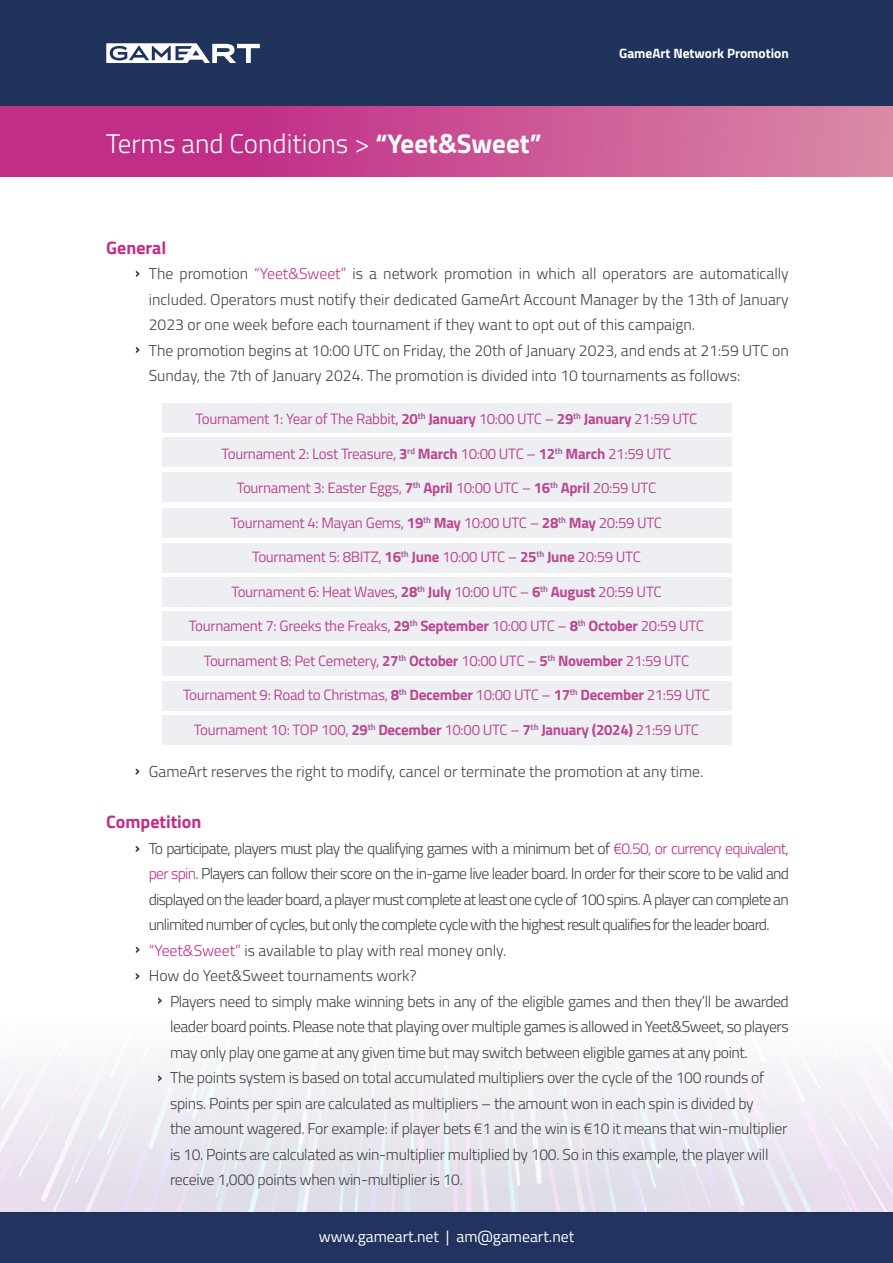
<style>
.page{position:relative;width:893px;height:1263px;background:#fff}
.page>*{position:absolute;margin:0;border:0;box-sizing:border-box;transform-origin:0 0}
.t1{font:300 27px "Titillium Web";color:#fff}
.t2{font:700 18px "Titillium Web";color:#c12e88}
.t3{font:300 15.75px/25.5px "Titillium Web";letter-spacing:-.02em;color:#424142}
.t4{font:300 15.75px/25.5px "Titillium Web";color:#424142}
.t5{font:300 15.75px/25.5px "Titillium Web";letter-spacing:-.05em;color:#424142}
.t6{font:15.75px "Titillium Web";color:#fff}
.t7{font:15px "Titillium Web";letter-spacing:-.02em;color:#c12e88}
.t8{font:700 13.5px "Titillium Web";color:#fff}
.s1{font-weight:700}
.s2{color:#c12e88}
</style>
<div class="page">
<div style="left:0;top:0;width:893px;height:106px;background:#1f335c"></div>
<svg style="left:106px;top:43px;width:154px;height:20px"></svg>
<div style="left:0;top:1212px;width:893px;height:51px;background:#21335e"></div>
<img style="left:1px;top:741px;width:892px;height:471px">
<svg style="left:0;top:106px;width:893px;height:71px;background:#ca4f93"></svg>
<svg style="left:136px;top:270px;width:3px;height:7px"></svg>
<svg style="left:136px;top:347px;width:3px;height:6px"></svg>
<svg style="left:136px;top:768px;width:3px;height:7px"></svg>
<svg style="left:136px;top:846px;width:3px;height:6px"></svg>
<svg style="left:136px;top:946px;width:3px;height:7px"></svg>
<svg style="left:136px;top:973px;width:3px;height:7px"></svg>
<svg style="left:158px;top:997px;width:4px;height:7px"></svg>
<svg style="left:158px;top:1075px;width:4px;height:7px"></svg>
<div style="left:162px;top:404px;width:569px;height:29px;background:#edeff2"></div>
<div style="left:162px;top:438px;width:569px;height:29px;background:#edeff2"></div>
<div style="left:162px;top:473px;width:569px;height:29px;background:#edeff2"></div>
<div style="left:162px;top:611px;width:569px;height:29px;background:#edeff2"></div>
<div style="left:162px;top:508px;width:569px;height:29px;background:#edeff2"></div>
<div style="left:162px;top:646px;width:569px;height:29px;background:#edeff2"></div>
<div style="left:162px;top:543px;width:569px;height:29px;background:#edeff2"></div>
<div style="left:162px;top:681px;width:569px;height:29px;background:#edeff2"></div>
<div style="left:162px;top:577px;width:569px;height:29px;background:#edeff2"></div>
<div style="left:162px;top:715px;width:569px;height:29px;background:#edeff2"></div>
<h1 class="t1" style="left:106px;top:124px;width:437px">Terms and Conditions &gt; <span class="s1">“Yeet&amp;Sweet”</span></h1>
<p class="t8" style="left:619px;top:43px;width:171px">GameArt Network Promotion</p>
<p class="t2" style="left:106px;top:234px;width:62px">General</p>
<p class="t4" style="left:149px;top:260px;width:641px">The promotion <span class="s2">“Yeet&amp;Sweet”</span> is a network promotion in which all operators are automatically included. Operators must notify their dedicated GameArt Account Manager by the 13th of January 2023 or one week before each tournament if they want to opt out of this campaign.<br>The promotion begins at 10:00 UTC on Friday, the 20th of January 2023, and ends at 21:59 UTC on Sunday, the 7th of January 2024. The promotion is divided into 10 tournaments as follows:</p>
<p class="t7" style="left:195px;top:408px;width:503px">Tournament 1: Year of The Rabbit, <span class="s1">20</span><sup>th</sup> <span class="s1">January</span> 10:00 UTC – <span class="s1">29</span><sup>th</sup> <span class="s1">January</span> 21:59 UTC</p>
<p class="t7" style="left:222px;top:442px;width:451px">Tournament 2: Lost Treasure, <span class="s1">3</span><sup>rd</sup> <span class="s1">March</span> 10:00 UTC – <span class="s1">12</span><sup>th</sup> <span class="s1">March</span> 21:59 UTC</p>
<p class="t7" style="left:237px;top:477px;width:421px">Tournament 3: Easter Eggs, <span class="s1">7</span><sup>th</sup> <span class="s1">April</span> 10:00 UTC – <span class="s1">16</span><sup>th</sup> <span class="s1">April</span> 20:59 UTC</p>
<p class="t7" style="left:231px;top:511px;width:433px">Tournament 4: Mayan Gems, <span class="s1">19</span><sup>th</sup> <span class="s1">May</span> 10:00 UTC – <span class="s1">28</span><sup>th</sup> <span class="s1">May</span> 20:59 UTC</p>
<p class="t7" style="left:252px;top:546px;width:390px">Tournament 5: 8BITZ, <span class="s1">16</span><sup>th</sup> <span class="s1">June</span> 10:00 UTC – <span class="s1">25</span><sup>th</sup> <span class="s1">June</span> 20:59 UTC</p>
<p class="t7" style="left:231px;top:580px;width:432px">Tournament 6: Heat Waves, <span class="s1">28</span><sup>th</sup> <span class="s1">July</span> 10:00 UTC – <span class="s1">6</span><sup>th</sup> <span class="s1">August</span> 20:59 UTC</p>
<p class="t7" style="left:189px;top:615px;width:517px">Tournament 7: Greeks the Freaks, <span class="s1">29</span><sup>th</sup> <span class="s1">September</span> 10:00 UTC – <span class="s1">8</span><sup>th</sup> <span class="s1">October</span> 20:59 UTC</p>
<p class="t7" style="left:204px;top:649px;width:487px">Tournament 8: Pet Cemetery, <span class="s1">27</span><sup>th</sup> <span class="s1">October</span> 10:00 UTC – <span class="s1">5</span><sup>th</sup> <span class="s1">November</span> 21:59 UTC</p>
<p class="t7" style="left:183px;top:684px;width:528px">Tournament 9: Road to Christmas, <span class="s1">8</span><sup>th</sup> <span class="s1">December</span> 10:00 UTC – <span class="s1">17</span><sup>th</sup> <span class="s1">December</span> 21:59 UTC</p>
<p class="t7" style="left:194px;top:718px;width:507px">Tournament 10: TOP 100, <span class="s1">29</span><sup>th</sup> <span class="s1">December</span> 10:00 UTC – <span class="s1">7</span><sup>th</sup> <span class="s1">January (2024)</span> 21:59 UTC</p>
<p class="t4" style="left:149px;top:758px;width:556px">GameArt reserves the right to modify, cancel or terminate the promotion at any time.</p>
<p class="t2" style="left:106px;top:808px;width:97px">Competition</p>
<p class="t5" style="left:149px;top:835px;width:642px">To participate, players must play the qualifying games with a minimum bet of <span class="s2">€0.50, or currency equivalent, per spin</span>. Players can follow their score on the in-game live leader board. In order for their score to be valid and displayed on the leader board, a player must complete at least one cycle of 100 spins. A player can complete an unlimited number of cycles, but only the complete cycle with the highest result qualifies for the leader board. <span class="s2">“Yeet&amp;Sweet”</span> is available to play with real money only.<br>How do Yeet&amp;Sweet tournaments work?</p>
<p class="t3" style="left:170px;top:988px;width:620px">Players need to simply make winning bets in any of the eligible games and then they’ll be awarded leader board points. Please note that playing over multiple games is allowed in Yeet&amp;Sweet, so players may only play one game at any given time but may switch between eligible games at any point.<br>The points system is based on total accumulated multipliers over the cycle of the 100 rounds of spins. Points per spin are calculated as multipliers – the amount won in each spin is divided by<br>the amount wagered. For example: if player bets €1 and the win is €10 it means that win-multiplier is 10. Points are calculated as win-multiplier multiplied by 100. So in this example, the player will receive 1,000 points when win-multiplier is 10.</p>
<p class="t6" style="left:319px;top:1225px;width:257px">www.gameart.net | am@gameart.net</p>
</div>
